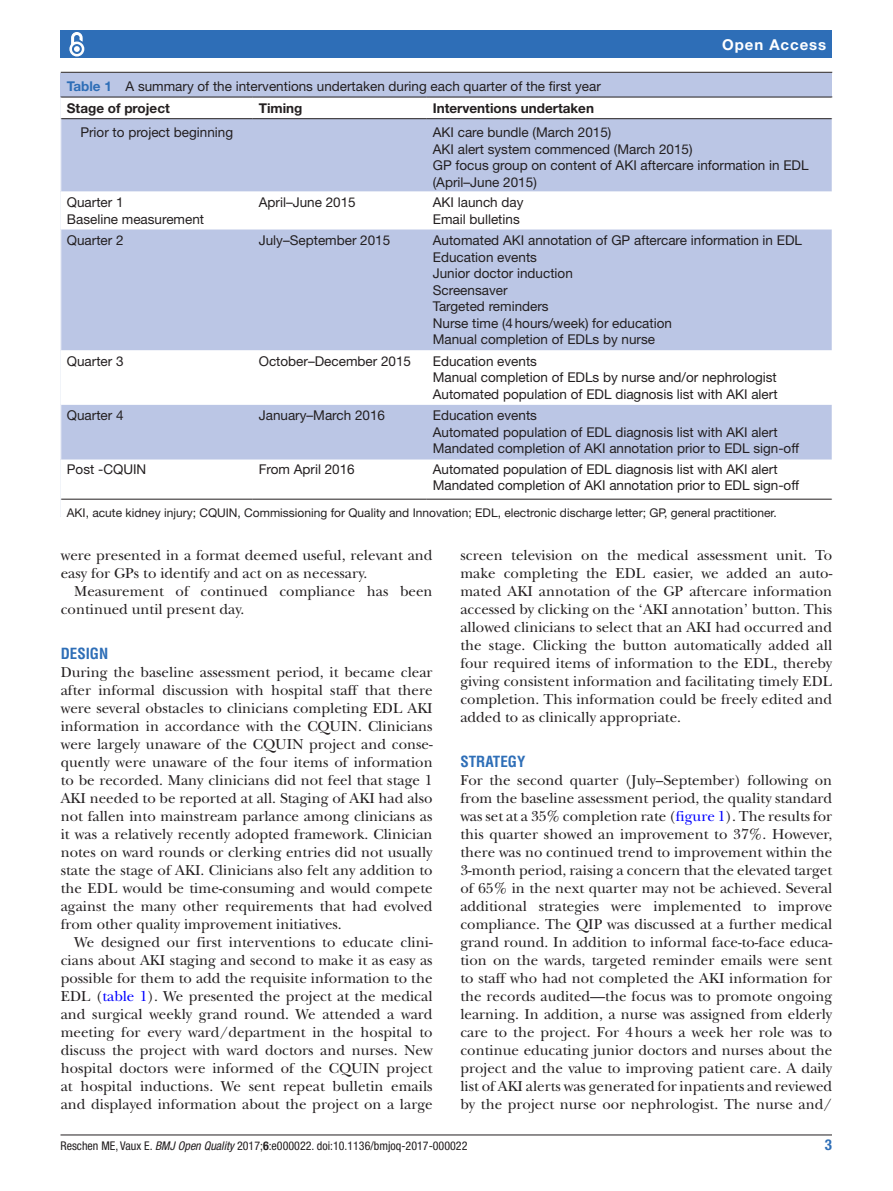
<style>
.page{position:relative;width:893px;height:1191px;background:#fff}
.page>*{position:absolute;margin:0;border:0;box-sizing:border-box;transform-origin:0 0}
.t1{font:15px/18px "New Baskerville";color:#231f20;text-align:justify}
.t2{font:700 condensed 15px "Helvetica LT Std";color:#2e6eb7}
.t3{font:700 15px "Helvetica Neue LT Std";letter-spacing:.065em;color:#fff}
.t4{font:700 condensed 15px "Helvetica Neue LT Std";color:#2e6eb7}
.t5{font:13.5px/16.5px "Helvetica Neue LT Std";color:#231f20}
.t6{font:700 13.5px "Helvetica Neue LT Std";color:#231f20}
.t7{font:12px "Helvetica Neue LT Std";color:#231f20}
.t8{font:condensed 12px "Helvetica Neue LT Std";color:#231f20}
.s1{font-weight:700;color:#2e6eb7}
.s2{font-weight:700}
.s3{color:#00f}
.s4{font-style:italic}
</style>
<div class="page">
<hr style="left:61px;top:1134px;width:771px;height:1px;background:#231f20">
<div style="left:61px;top:31px;width:771px;height:27px;background:#2e6eb7"></div>
<svg style="left:69px;top:32px;width:16px;height:25px"></svg>
<div style="left:61px;top:73px;width:771px;height:444px;background:#bbc6e5"></div>
<hr style="left:61px;top:72px;width:771px;height:1px;background:#231f20">
<svg style="left:61px;top:98px;width:771px;height:418px"></svg>
<hr style="left:61px;top:97px;width:192px;height:1px;background:#231f20">
<hr style="left:61px;top:118px;width:192px;height:1px;background:#231f20">
<hr style="left:253px;top:97px;width:174px;height:1px;background:#231f20">
<hr style="left:253px;top:118px;width:174px;height:1px;background:#231f20">
<hr style="left:427px;top:97px;width:405px;height:1px;background:#231f20">
<hr style="left:427px;top:118px;width:405px;height:1px;background:#231f20">
<hr style="left:253px;top:499px;width:174px;height:1px;background:#231f20">
<hr style="left:61px;top:499px;width:192px;height:1px;background:#231f20">
<hr style="left:427px;top:499px;width:405px;height:1px;background:#231f20">
<svg style="left:60px;top:97px;width:1px;height:22px"></svg>
<svg style="left:60px;top:499px;width:1px;height:18px"></svg>
<hr style="left:61px;top:516px;width:771px;height:1px;background:#fff">
<p class="t5" style="left:67px;top:75px;width:536px;line-height:22px"><span class="s1">Table 1</span> A summary of the interventions undertaken during each quarter of the first year<br><span class="s2">Stage of project</span></p>
<p class="t6" style="left:259px;top:99px;width:45px">Timing</p>
<p class="t6" style="left:433px;top:99px;width:163px">Interventions undertaken</p>
<p class="t3" style="left:722px;top:35px;width:106px">Open Access</p>
<p class="t5" style="left:80px;top:124px;width:154px">Prior to project beginning</p>
<p class="t5" style="left:433px;top:124px;width:377px">AKI care bundle (March 2015)<br>AKI alert system commenced (March 2015)<br>GP focus group on content of AKI aftercare information in EDL (April–June 2015)</p>
<p class="t5" style="left:67px;top:194px;width:139px">Quarter 1<br>Baseline measurement</p>
<p class="t5" style="left:259px;top:194px;width:99px">April–June 2015</p>
<p class="t5" style="left:433px;top:194px;width:92px">AKI launch day<br>Email bulletins</p>
<p class="t5" style="left:67px;top:232px;width:58px">Quarter 2</p>
<p class="t5" style="left:259px;top:232px;width:133px">July–September 2015</p>
<p class="t5" style="left:433px;top:232px;width:371px">Automated AKI annotation of GP aftercare information in EDL<br>Education events<br>Junior doctor induction<br>Screensaver<br>Targeted reminders<br>Nurse time (4hours/week) for education<br>Manual completion of EDLs by nurse</p>
<p class="t5" style="left:67px;top:352px;width:58px">Quarter 3</p>
<p class="t5" style="left:259px;top:352px;width:154px">October–December 2015</p>
<p class="t5" style="left:433px;top:352px;width:346px">Education events<br>Manual completion of EDLs by nurse and/or nephrologist<br>Automated population of EDL diagnosis list with AKI alert</p>
<p class="t5" style="left:67px;top:407px;width:58px">Quarter 4</p>
<p class="t5" style="left:259px;top:407px;width:128px">January–March 2016</p>
<p class="t5" style="left:433px;top:407px;width:368px">Education events<br>Automated population of EDL diagnosis list with AKI alert<br>Mandated completion of AKI annotation prior to EDL sign-off</p>
<p class="t5" style="left:67px;top:460px;width:81px">Post -CQUIN</p>
<p class="t5" style="left:259px;top:460px;width:98px">From April 2016</p>
<p class="t5" style="left:433px;top:460px;width:368px">Automated population of EDL diagnosis list with AKI alert<br>Mandated completion of AKI annotation prior to EDL sign-off</p>
<p class="t7" style="left:67px;top:505px;width:711px">AKI, acute kidney injury; CQUIN, Commissioning for Quality and Innovation; EDL, electronic discharge letter; GP, general practitioner.</p>
<p class="t1" style="left:61px;top:546px;width:373px">were presented in a format deemed useful, relevant and easy for GPs to identify and act on as necessary.</p>
<p class="t1" style="left:61px;top:582px;width:373px;text-indent:14px">Measurement of continued compliance has been continued until present day.</p>
<p class="t2" style="left:61px;top:644px;width:49px">DESIGN</p>
<p class="t1" style="left:61px;top:663px;width:373px">During the baseline assessment period, it became clear after informal discussion with hospital staff that there were several obstacles to clinicians completing EDL AKI information in accordance with the CQUIN. Clinicians were largely unaware of the CQUIN project and conse&shy;quently were unaware of the four items of information to be recorded. Many clinicians did not feel that stage 1<br>AKI needed to be reported at all. Staging of AKI had also not fallen into mainstream parlance among clinicians as it was a relatively recently adopted framework. Clinician notes on ward rounds or clerking entries did not usually state the stage of AKI. Clinicians also felt any addition to the EDL would be time-consuming and would compete against the many other requirements that had evolved from other quality improvement initiatives.</p>
<p class="t1" style="left:61px;top:933px;width:373px;text-indent:14px">We designed our first interventions to educate clini&shy;cians about AKI staging and second to make it as easy as possible for them to add the requisite information to the EDL (<span class="s3">table 1</span>). We presented the project at the medical and surgical weekly grand round. We attended a ward meeting for every ward/department in the hospital to discuss the project with ward doctors and nurses. New hospital doctors were informed of the CQUIN project at hospital inductions. We sent repeat bulletin emails and displayed information about the project on a large</p>
<p class="t1" style="left:460px;top:546px;width:373px">screen television on the medical assessment unit. To make completing the EDL easier, we added an auto&shy;mated AKI annotation of the GP aftercare information accessed by clicking on the ‘AKI annotation’ button. This allowed clinicians to select that an AKI had occurred and the stage. Clicking the button automatically added all four required items of information to the EDL, thereby giving consistent information and facilitating timely EDL completion. This information could be freely edited and added to as clinically appropriate.</p>
<p class="t2" style="left:460px;top:752px;width:67px">STRATEGY</p>
<p class="t1" style="left:460px;top:771px;width:373px">For the second quarter (July–September) following on from the baseline assessment period, the quality standard was set at a 35% completion rate (<span class="s3">figure 1</span>). The results for this quarter showed an improvement to 37%. However, there was no continued trend to improvement within the 3-month period, raising a concern that the elevated target of 65% in the next quarter may not be achieved. Several additional strategies were implemented to improve compliance. The QIP was discussed at a further medical grand round. In addition to informal face-to-face educa&shy;tion on the wards, targeted reminder emails were sent to staff who had not completed the AKI information for the records audited—the focus was to promote ongoing learning. In addition, a nurse was assigned from elderly care to the project. For 4hours a week her role was to continue educating junior doctors and nurses about the project and the value to improving patient care. A daily list of AKI alerts was generated for inpatients and reviewed by the project nurse oor nephrologist. The nurse and/</p>
<p class="t8" style="left:61px;top:1138px;width:408px">Reschen ME, Vaux E. <span class="s4">BMJ Open Quality</span> 2017;<span class="s2">6</span>:e000022. doi:10.1136/bmjoq-2017-000022</p>
<p class="t4" style="left:825px;top:1135px;width:9px">3</p>
</div>
